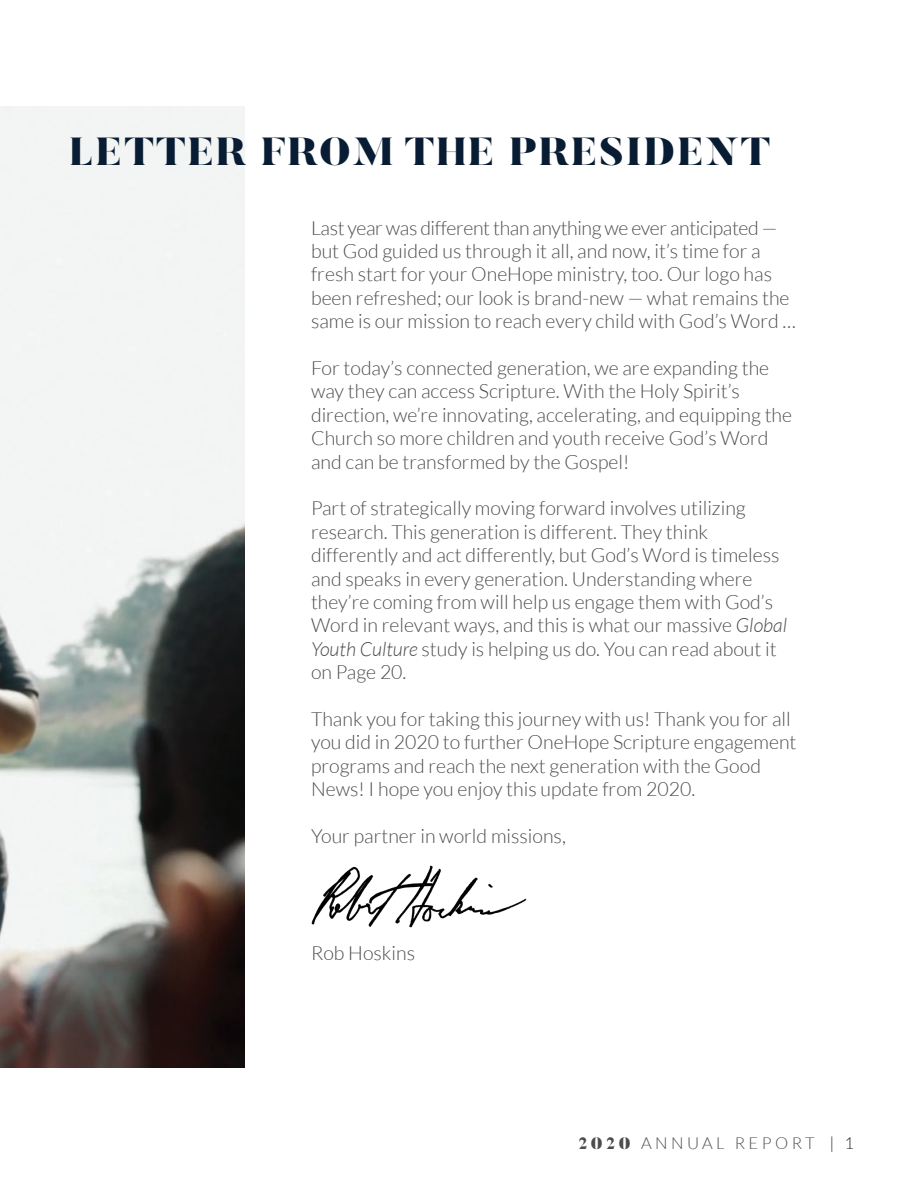
<style>
.page{position:relative;width:918px;height:1188px;background:#fff}
.page>*{position:absolute;margin:0;border:0;box-sizing:border-box;transform-origin:0 0}
.t1{font:900 39px "Butler";letter-spacing:.05em;color:#081d33}
.t2{font:300 19.5px/23.4px "Lato";color:#4b4c4c}
.t3{font:300 16.5px "Lato";letter-spacing:.21em;color:#4b4c4c}
.s1{font-style:italic}
.s2{font-family:"Butler";font-weight:900}
.s3{color:#231f20}
</style>
<div class="page">
<img style="left:311px;top:865px;width:216px;height:63px">
<img style="left:0;top:107px;width:244px;height:960px">
<h1 class="t1" style="left:69px;top:127px;width:703px">LETTER FROM THE PRESIDENT</h1>
<p class="t2" style="left:311px;top:216px;width:486px">Last year was different than anything we ever anticipated — but God guided us through it all, and now, it’s time for a fresh start for your OneHope ministry, too. Our logo has been refreshed; our look is brand-new — what remains the same is our mission to reach every child with God’s Word …</p>
<p class="t2" style="left:311px;top:356px;width:483px">For today’s connected generation, we are expanding the way they can access Scripture. With the Holy Spirit’s direction, we’re innovating, accelerating, and equipping the Church so more children and youth receive God’s Word and can be transformed by the Gospel!</p>
<p class="t2" style="left:311px;top:497px;width:478px">Part of strategically moving forward involves utilizing research. This generation is different. They think differently and act differently, but God’s Word is timeless and speaks in every generation. Understanding where they’re coming from will help us engage them with God’s Word in relevant ways, and this is what our massive <span class="s1">Global Youth Culture</span> study is helping us do. You can read about it on Page 20.</p>
<p class="t2" style="left:311px;top:707px;width:487px">Thank you for taking this journey with us! Thank you for all you did in 2020 to further OneHope Scripture engagement programs and reach the next generation with the Good News! I hope you enjoy this update from 2020.</p>
<p class="t2" style="left:311px;top:824px;width:256px">Your partner in world missions,</p>
<p class="t2" style="left:311px;top:941px;width:106px">Rob Hoskins</p>
<p class="t3" style="left:579px;top:1134px;width:277px"><span class="s2">2020</span> ANNUAL REPORT <span class="s3">| 1</span></p>
</div>
